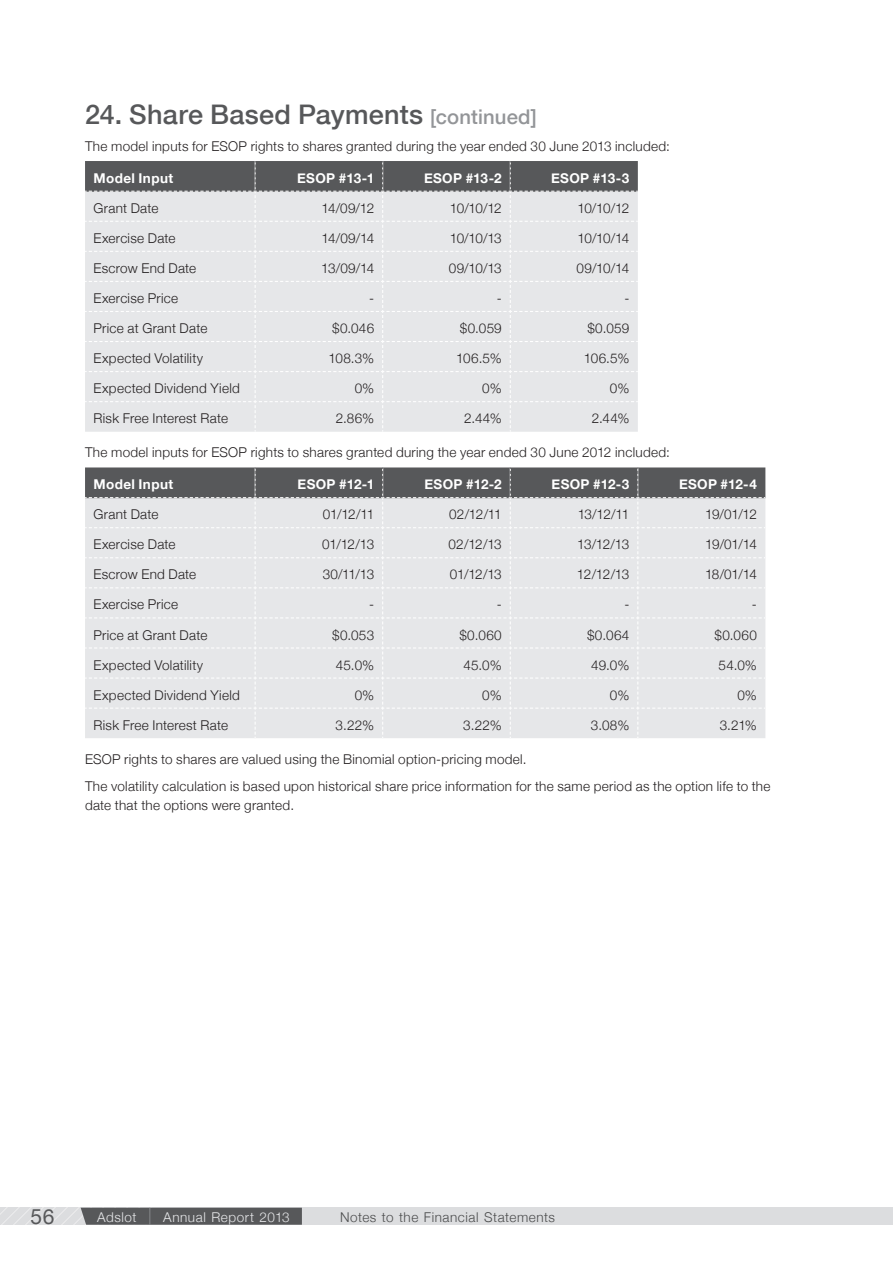
<style>
.page{position:relative;width:893px;height:1263px;background:#fff}
.page>*{position:absolute;margin:0;border:0;box-sizing:border-box;transform-origin:0 0}
.t1{font:500 27px "Helvetica Neue";letter-spacing:.01em;color:#57585a}
.t2{font:21px "Helvetica Neue";color:#57585a}
.t3{font:300 13.5px/27.3px "Helvetica Neue";letter-spacing:.02em;color:#231f20}
.t4{font:700 13.5px "Helvetica Neue";letter-spacing:.025em;color:#fff}
.t5{font:300 13.5px "Helvetica Neue";letter-spacing:.04em;color:#4b4c4d}
.t6{font:300 13.5px "Helvetica Neue";letter-spacing:.04em;color:#e6e7e9}
.s1{font-size:20.25px;color:#939598}
.s2{font-size:16.95px;color:#939598}
</style>
<div class="page">
<div style="left:0;top:1208px;width:893px;height:17px;background:#dcdddf"></div>
<svg style="left:0;top:1208px;width:302px;height:17px"></svg>
<svg style="left:85px;top:161px;width:553px;height:271px;background:#d6d7d9"></svg>
<svg style="left:85px;top:467px;width:680px;height:271px;background:#d6d7d9"></svg>
<h1 class="t1" style="left:85px;top:92px;width:453px">24. Share Based Payments <span class="s1">[continued]</span></h1>
<p class="t3" style="left:85px;top:132px;width:586px">The model inputs for ESOP rights to shares granted during the year ended 30 June 2013 included:</p>
<p class="t4" style="left:94px;top:166px;width:81px">Model Input</p>
<p class="t4" style="left:297px;top:166px;width:79px">ESOP #13-1</p>
<p class="t4" style="left:424px;top:166px;width:79px">ESOP #13-2</p>
<p class="t4" style="left:551px;top:166px;width:80px">ESOP #13-3</p>
<p class="t3" style="left:94px;top:194px;width:66px">Grant Date</p>
<p class="t3" style="left:321px;top:194px;width:54px">14/09/12</p>
<p class="t3" style="left:450px;top:194px;width:53px">10/10/12</p>
<p class="t3" style="left:577px;top:194px;width:53px">10/10/12</p>
<p class="t3" style="left:94px;top:224px;width:83px">Exercise Date</p>
<p class="t3" style="left:322px;top:224px;width:54px">14/09/14</p>
<p class="t3" style="left:450px;top:224px;width:54px">10/10/13</p>
<p class="t3" style="left:577px;top:224px;width:53px">10/10/14</p>
<p class="t3" style="left:94px;top:254px;width:104px">Escrow End Date</p>
<p class="t3" style="left:321px;top:254px;width:54px">13/09/14</p>
<p class="t3" style="left:449px;top:254px;width:54px">09/10/13</p>
<p class="t3" style="left:577px;top:254px;width:54px">09/10/14</p>
<p class="t3" style="left:94px;top:284px;width:86px">Exercise Price</p>
<p class="t3" style="left:369px;top:284px;width:6px">-</p>
<p class="t3" style="left:497px;top:284px;width:6px">-</p>
<p class="t3" style="left:624px;top:284px;width:6px">-</p>
<p class="t3" style="left:94px;top:314px;width:115px">Price at Grant Date</p>
<p class="t3" style="left:332px;top:314px;width:43px">$0.046</p>
<p class="t3" style="left:460px;top:314px;width:43px">$0.059</p>
<p class="t3" style="left:587px;top:314px;width:43px">$0.059</p>
<p class="t3" style="left:94px;top:344px;width:111px">Expected Volatility</p>
<p class="t3" style="left:329px;top:344px;width:47px">108.3%</p>
<p class="t3" style="left:456px;top:344px;width:47px">106.5%</p>
<p class="t3" style="left:584px;top:344px;width:47px">106.5%</p>
<p class="t3" style="left:94px;top:374px;width:148px">Expected Dividend Yield</p>
<p class="t3" style="left:355px;top:374px;width:21px">0%</p>
<p class="t3" style="left:482px;top:374px;width:21px">0%</p>
<p class="t3" style="left:610px;top:374px;width:21px">0%</p>
<p class="t3" style="left:94px;top:404px;width:136px">Risk Free Interest Rate</p>
<p class="t3" style="left:336px;top:404px;width:40px">2.86%</p>
<p class="t3" style="left:464px;top:404px;width:39px">2.44%</p>
<p class="t3" style="left:592px;top:404px;width:39px">2.44%</p>
<p class="t3" style="left:85px;top:438px;width:586px">The model inputs for ESOP rights to shares granted during the year ended 30 June 2012 included:</p>
<p class="t4" style="left:94px;top:472px;width:81px">Model Input</p>
<p class="t4" style="left:298px;top:472px;width:78px">ESOP #12-1</p>
<p class="t4" style="left:424px;top:472px;width:79px">ESOP #12-2</p>
<p class="t4" style="left:552px;top:472px;width:79px">ESOP #12-3</p>
<p class="t4" style="left:679px;top:472px;width:79px">ESOP #12-4</p>
<p class="t3" style="left:94px;top:500px;width:66px">Grant Date</p>
<p class="t3" style="left:323px;top:500px;width:53px">01/12/11</p>
<p class="t3" style="left:449px;top:500px;width:54px">02/12/11</p>
<p class="t3" style="left:578px;top:500px;width:53px">13/12/11</p>
<p class="t3" style="left:705px;top:500px;width:53px">19/01/12</p>
<p class="t3" style="left:94px;top:530px;width:83px">Exercise Date</p>
<p class="t3" style="left:322px;top:530px;width:53px">01/12/13</p>
<p class="t3" style="left:448px;top:530px;width:55px">02/12/13</p>
<p class="t3" style="left:577px;top:530px;width:54px">13/12/13</p>
<p class="t3" style="left:705px;top:530px;width:53px">19/01/14</p>
<p class="t3" style="left:94px;top:560px;width:104px">Escrow End Date</p>
<p class="t3" style="left:323px;top:560px;width:53px">30/11/13</p>
<p class="t3" style="left:450px;top:560px;width:53px">01/12/13</p>
<p class="t3" style="left:577px;top:560px;width:54px">12/12/13</p>
<p class="t3" style="left:705px;top:560px;width:53px">18/01/14</p>
<p class="t3" style="left:94px;top:590px;width:86px">Exercise Price</p>
<p class="t3" style="left:369px;top:590px;width:6px">-</p>
<p class="t3" style="left:497px;top:590px;width:6px">-</p>
<p class="t3" style="left:624px;top:590px;width:6px">-</p>
<p class="t3" style="left:752px;top:590px;width:6px">-</p>
<p class="t3" style="left:94px;top:620px;width:115px">Price at Grant Date</p>
<p class="t3" style="left:332px;top:620px;width:44px">$0.053</p>
<p class="t3" style="left:459px;top:620px;width:44px">$0.060</p>
<p class="t3" style="left:587px;top:620px;width:44px">$0.064</p>
<p class="t3" style="left:715px;top:620px;width:44px">$0.060</p>
<p class="t3" style="left:94px;top:650px;width:111px">Expected Volatility</p>
<p class="t3" style="left:336px;top:650px;width:40px">45.0%</p>
<p class="t3" style="left:463px;top:650px;width:40px">45.0%</p>
<p class="t3" style="left:591px;top:650px;width:40px">49.0%</p>
<p class="t3" style="left:719px;top:650px;width:40px">54.0%</p>
<p class="t3" style="left:94px;top:680px;width:148px">Expected Dividend Yield</p>
<p class="t3" style="left:355px;top:680px;width:21px">0%</p>
<p class="t3" style="left:482px;top:680px;width:21px">0%</p>
<p class="t3" style="left:610px;top:680px;width:21px">0%</p>
<p class="t3" style="left:737px;top:680px;width:21px">0%</p>
<p class="t3" style="left:94px;top:710px;width:136px">Risk Free Interest Rate</p>
<p class="t3" style="left:336px;top:710px;width:40px">3.22%</p>
<p class="t3" style="left:463px;top:710px;width:40px">3.22%</p>
<p class="t3" style="left:591px;top:710px;width:40px">3.08%</p>
<p class="t3" style="left:720px;top:710px;width:39px">3.21%</p>
<p class="t3" style="left:85px;top:744px;width:687px">ESOP rights to shares are valued using the Binomial option-pricing model.<br>The volatility calculation is based upon historical share price information for the same period as the option life to the</p>
<p class="t3" style="left:85px;top:790px;width:211px">date that the options were granted.</p>
<h2 class="t2" style="left:31px;top:1199px;width:25px">56</h2>
<p class="t6" style="left:97px;top:1206px;width:194px">Adslot <span class="s2">|</span> Annual Report 2013</p>
<p class="t5" style="left:340px;top:1206px;width:216px">Notes to the Financial Statements</p>
</div>
